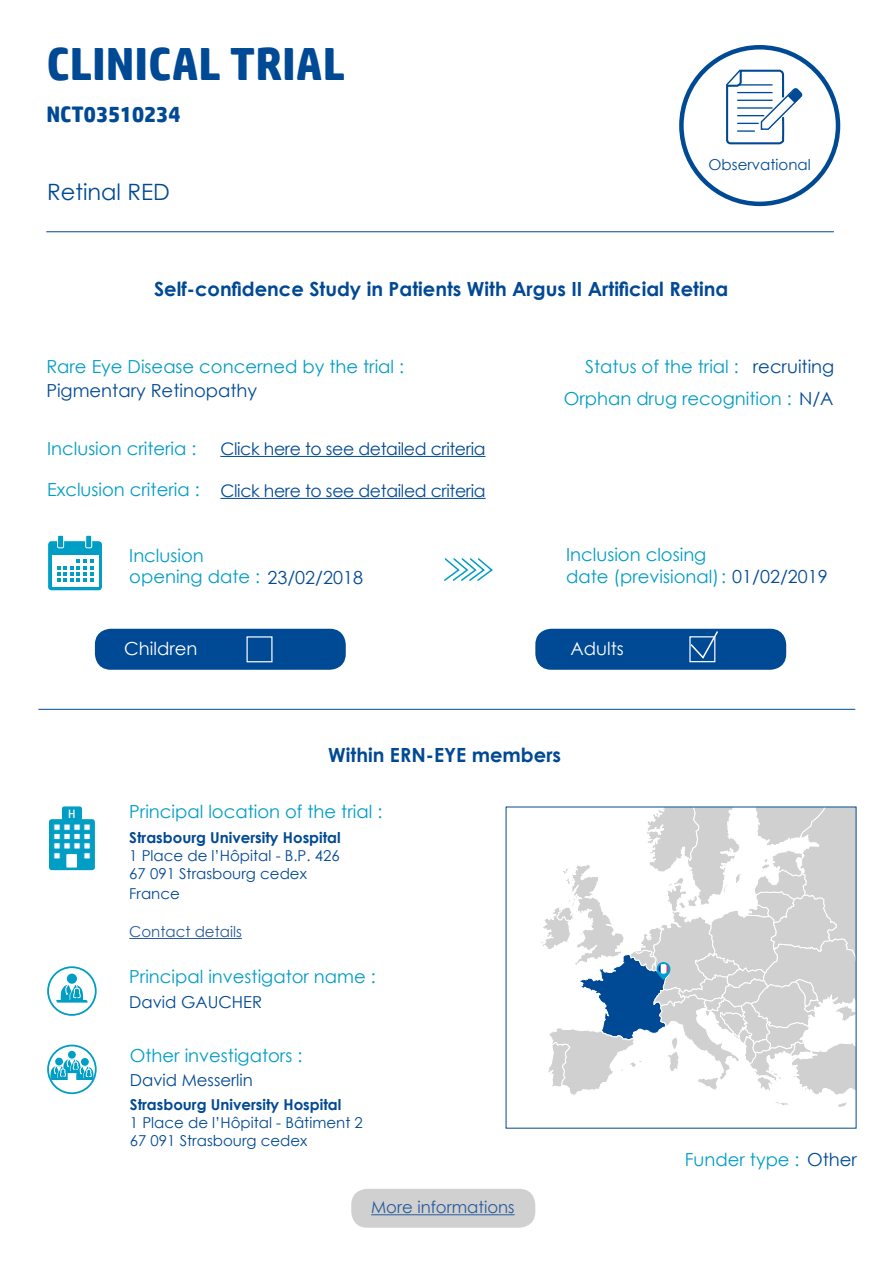
<style>
.page{position:relative;width:893px;height:1263px;background:#fff}
.page>*{position:absolute;margin:0;border:0;box-sizing:border-box;transform-origin:0 0}
.t1{font:700 46.5px "HP Simplified";color:#004994}
.t2{font:700 22.5px "HP Simplified";color:#004994}
.t3{font:22.5px "Century Gothic";color:#004994}
.t4{font:700 19.5px "Century Gothic";color:#004994}
.t5{font:18px/21.6px "Century Gothic";color:#009dc5}
.t6{font:18px "Century Gothic";color:#004994}
.t7{font:18px "Century Gothic";color:#fff}
.t8{font:17.25px "Century Gothic";letter-spacing:-.02em;color:#004994}
.t9{font:16.5px "Century Gothic";color:#004994}
.t10{font:16.5px "Century Gothic";color:#275b9b}
.t11{font:15px/18px "Century Gothic";color:#004994}
.t12{font:700 15px "Century Gothic";color:#004994}
.t13{font:15px "Century Gothic";color:#275b9b}
.t14{font:12.15px "HP Simplified";color:#fff}
.s1{color:#004994}
</style>
<div class="page">
<hr style="left:46px;top:231px;width:788px;height:1px;background:#004994">
<div style="left:48px;top:541px;width:54px;height:50px;background:#009dc5;border-radius:4px"></div>
<div style="left:47px;top:540px;width:56px;height:51px;border:1px solid #fff;border-radius:4px"></div>
<div style="left:86px;top:535px;width:6px;height:13px;background:#009dc5"></div>
<div style="left:85px;top:535px;width:7px;height:13px;border:1px solid #fff"></div>
<div style="left:58px;top:535px;width:6px;height:13px;background:#009dc5"></div>
<div style="left:57px;top:535px;width:7px;height:13px;border:1px solid #fff"></div>
<div style="left:52px;top:555px;width:46px;height:32px;background:#fff"></div>
<svg style="left:57px;top:559px;width:37px;height:23px"></svg>
<svg style="left:444px;top:558px;width:49px;height:23px"></svg>
<div style="left:95px;top:629px;width:251px;height:41px;background:#004994;border-radius:16px"></div>
<div style="left:351px;top:1189px;width:184px;height:39px;background:#d0d0d0;border-radius:16px"></div>
<div style="left:535px;top:629px;width:251px;height:41px;background:#004994;border-radius:16px"></div>
<hr style="left:371px;top:1214px;width:144px;height:1px;background:#275b9b">
<div style="left:689px;top:636px;width:26px;height:26px;border:1px solid #fff"></div>
<svg style="left:689px;top:631px;width:29px;height:29px"></svg>
<hr style="left:129px;top:938px;width:113px;height:1px;background:#275b9b">
<div style="left:49px;top:819px;width:46px;height:51px;background:#009dc5;border-radius:3px"></div>
<div style="left:54px;top:833px;width:6px;height:7px;background:#fff"></div>
<div style="left:54px;top:833px;width:6px;height:7px;border:1px solid #009dc5"></div>
<div style="left:54px;top:842px;width:6px;height:7px;border:1px solid #009dc5"></div>
<div style="left:64px;top:833px;width:6px;height:7px;background:#fff"></div>
<div style="left:64px;top:833px;width:6px;height:7px;border:1px solid #009dc5"></div>
<div style="left:64px;top:842px;width:6px;height:7px;border:1px solid #009dc5"></div>
<div style="left:74px;top:833px;width:6px;height:7px;background:#fff"></div>
<div style="left:74px;top:833px;width:6px;height:7px;border:1px solid #009dc5"></div>
<div style="left:74px;top:842px;width:6px;height:7px;border:1px solid #009dc5"></div>
<svg style="left:54px;top:824px;width:36px;height:6px"></svg>
<div style="left:84px;top:833px;width:6px;height:7px;background:#fff"></div>
<div style="left:84px;top:833px;width:6px;height:7px;border:1px solid #009dc5"></div>
<div style="left:84px;top:842px;width:6px;height:7px;border:1px solid #009dc5"></div>
<svg style="left:54px;top:843px;width:36px;height:16px"></svg>
<div style="left:84px;top:852px;width:6px;height:7px;border:1px solid #009dc5"></div>
<div style="left:66px;top:854px;width:11px;height:13px;background:#fff"></div>
<div style="left:63px;top:807px;width:18px;height:13px;background:#009dc5;border-radius:2px"></div>
<div style="left:62px;top:806px;width:20px;height:15px;border:2px solid #009dc5;border-radius:2px"></div>
<svg style="left:56px;top:979px;width:32px;height:23px"></svg>
<div style="left:67px;top:973px;width:10px;height:11px;background:#009dc5;border-radius:50%"></div>
<div style="left:68px;top:1051px;width:8px;height:7px;background:#009dc5;border-radius:50%"></div>
<svg style="left:50px;top:1055px;width:44px;height:25px"></svg>
<div style="left:81px;top:1058px;width:8px;height:8px;background:#009dc5;border-radius:50%"></div>
<div style="left:47px;top:966px;width:50px;height:50px;border:2px solid #009dc5;border-radius:50%"></div>
<div style="left:47px;top:1044px;width:50px;height:50px;border:2px solid #009dc5;border-radius:50%"></div>
<hr style="left:220px;top:456px;width:266px;height:1px;background:#004994">
<hr style="left:220px;top:498px;width:266px;height:1px;background:#004994">
<svg style="left:540px;top:806px;width:317px;height:302px"></svg>
<hr style="left:38px;top:709px;width:817px;height:1px;background:#004994">
<div style="left:679px;top:45px;width:161px;height:161px;border:4px solid #004994;border-radius:50%"></div>
<svg style="left:726px;top:69px;width:77px;height:76px"></svg>
<h1 class="t1" style="left:46px;top:37px;width:300px">CLINICAL TRIAL</h1>
<p class="t2" style="left:46px;top:101px;width:136px">NCT03510234</p>
<p class="t3" style="left:47px;top:176px;width:124px">Retinal RED</p>
<p class="t11" style="left:709px;top:156px;width:104px">Observational</p>
<p class="t4" style="left:154px;top:274px;width:576px">Self-confidence Study in Patients With Argus II Artificial Retina</p>
<p class="t5" style="left:46px;top:355px;width:359px">Rare Eye Disease concerned by the trial :</p>
<p class="t6" style="left:46px;top:378px;width:212px">Pigmentary Retinopathy</p>
<p class="t5" style="left:47px;top:437px;width:151px">Inclusion criteria :</p>
<p class="t5" style="left:47px;top:479px;width:154px">Exclusion criteria :</p>
<p class="t8" style="left:220px;top:436px;width:267px">Click here to see detailed criteria</p>
<p class="t8" style="left:220px;top:478px;width:267px">Click here to see detailed criteria</p>
<p class="t5" style="left:564px;top:351px;width:272px;line-height:32px;text-align:right">Status of the trial : <span class="s1">recruiting<br></span>Orphan drug recognition : <span class="s1">N/A</span></p>
<p class="t5" style="left:129px;top:544px;width:235px">Inclusion<br>opening date : <span class="s1">23/02/2018</span></p>
<p class="t5" style="left:566px;top:544px;width:263px">Inclusion closing<br>date (previsional): <span class="s1">01/02/2019</span></p>
<p class="t14" style="left:68px;top:806px;width:9px">H</p>
<p class="t7" style="left:124px;top:636px;width:75px">Children</p>
<p class="t7" style="left:571px;top:636px;width:55px">Adults</p>
<p class="t4" style="left:328px;top:740px;width:234px">Within ERN-EYE members</p>
<p class="t5" style="left:129px;top:800px;width:255px">Principal location of the trial :</p>
<p class="t12" style="left:129px;top:826px;width:213px">Strasbourg University Hospital</p>
<p class="t11" style="left:129px;top:847px;width:212px">1 Place de l’Hôpital - B.P. 426<br>67 091 Strasbourg cedex</p>
<p class="t11" style="left:129px;top:884px;width:52px">France</p>
<p class="t13" style="left:129px;top:921px;width:114px">Contact details</p>
<p class="t5" style="left:129px;top:965px;width:248px">Principal investigator name :</p>
<p class="t9" style="left:129px;top:990px;width:134px">David GAUCHER</p>
<p class="t5" style="left:130px;top:1045px;width:174px">Other investigators :</p>
<p class="t9" style="left:130px;top:1068px;width:124px">David Messerlin</p>
<p class="t12" style="left:130px;top:1093px;width:213px">Strasbourg University Hospital</p>
<p class="t11" style="left:130px;top:1114px;width:235px">1 Place de l’Hôpital - Bâtiment 2<br>67 091 Strasbourg cedex</p>
<p class="t10" style="left:371px;top:1196px;width:145px">More informations</p>
<p class="t5" style="left:685px;top:1148px;width:174px">Funder type : <span class="s1">Other</span></p>
</div>
